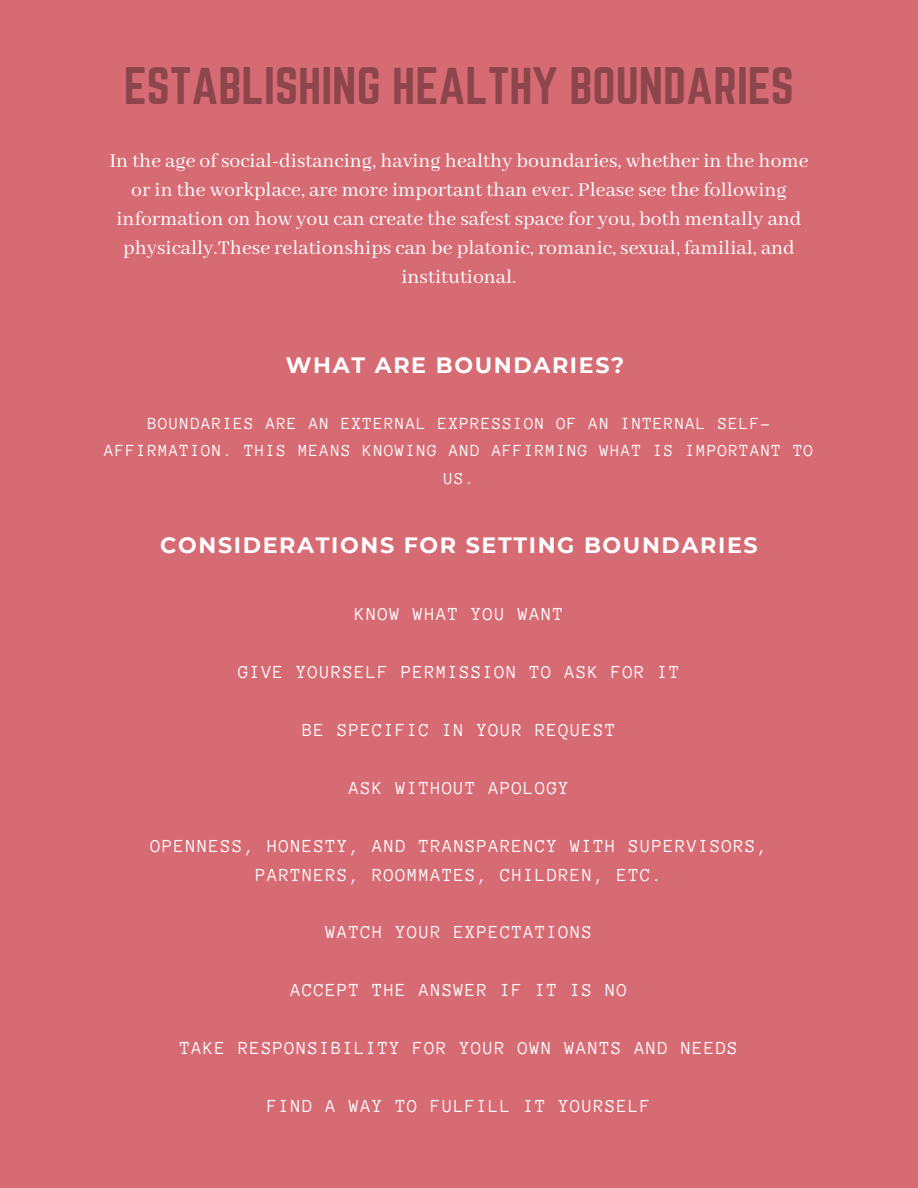
<style>
.page{position:relative;width:918px;height:1188px;background:#d76b73}
.page>*{position:absolute;margin:0;border:0;box-sizing:border-box;transform-origin:0 0}
.t1{font:46.2px "Norwester";color:#8c464b}
.t2{font:700 22.2px "Montserrat";letter-spacing:.075em;color:#fff}
.t3{font:21.6px/29px "Abhaya Libre";color:#fff;text-align:center}
.t4{font:18.75px/29px "Anonymous Pro";letter-spacing:.075em;color:#fff;text-align:center}
.t5{font:17.4px/27.3px "Anonymous Pro";letter-spacing:.075em;color:#fff;text-align:center}
</style>
<div class="page">
<h1 class="t1" style="left:124px;top:63px;width:672px">ESTABLISHING HEALTHY BOUNDARIES</h1>
<p class="t3" style="left:109px;top:147px;width:701px">In the age of social-distancing, having healthy boundaries, whether in the home or in the workplace, are more important than ever. Please see the following information on how you can create the safest space for you, both mentally and physically.These relationships can be platonic, romanic, sexual, familial, and institutional.</p>
<p class="t2" style="left:286px;top:351px;width:340px">WHAT ARE BOUNDARIES?</p>
<p class="t5" style="left:105px;top:410px;width:711px">BOUNDARIES ARE AN EXTERNAL EXPRESSION OF AN INTERNAL SELF-<br>AFFIRMATION. THIS MEANS KNOWING AND AFFIRMING WHAT IS IMPORTANT TO<br>US.</p>
<p class="t2" style="left:160px;top:532px;width:599px">CONSIDERATIONS FOR SETTING BOUNDARIES</p>
<p class="t4" style="left:355px;top:599px;width:210px">KNOW WHAT YOU WANT</p>
<p class="t4" style="left:238px;top:657px;width:443px">GIVE YOURSELF PERMISSION TO ASK FOR IT</p>
<p class="t4" style="left:302px;top:715px;width:315px">BE SPECIFIC IN YOUR REQUEST</p>
<p class="t4" style="left:349px;top:773px;width:222px">ASK WITHOUT APOLOGY</p>
<p class="t4" style="left:151px;top:831px;width:618px">OPENNESS, HONESTY, AND TRANSPARENCY WITH SUPERVISORS,<br>PARTNERS, ROOMMATES, CHILDREN, ETC.</p>
<p class="t4" style="left:326px;top:918px;width:268px">WATCH YOUR EXPECTATIONS</p>
<p class="t4" style="left:291px;top:976px;width:338px">ACCEPT THE ANSWER IF IT IS NO</p>
<p class="t4" style="left:180px;top:1034px;width:560px">TAKE RESPONSIBILITY FOR YOUR OWN WANTS AND NEEDS</p>
<p class="t4" style="left:268px;top:1092px;width:385px">FIND A WAY TO FULFILL IT YOURSELF</p>
</div>
